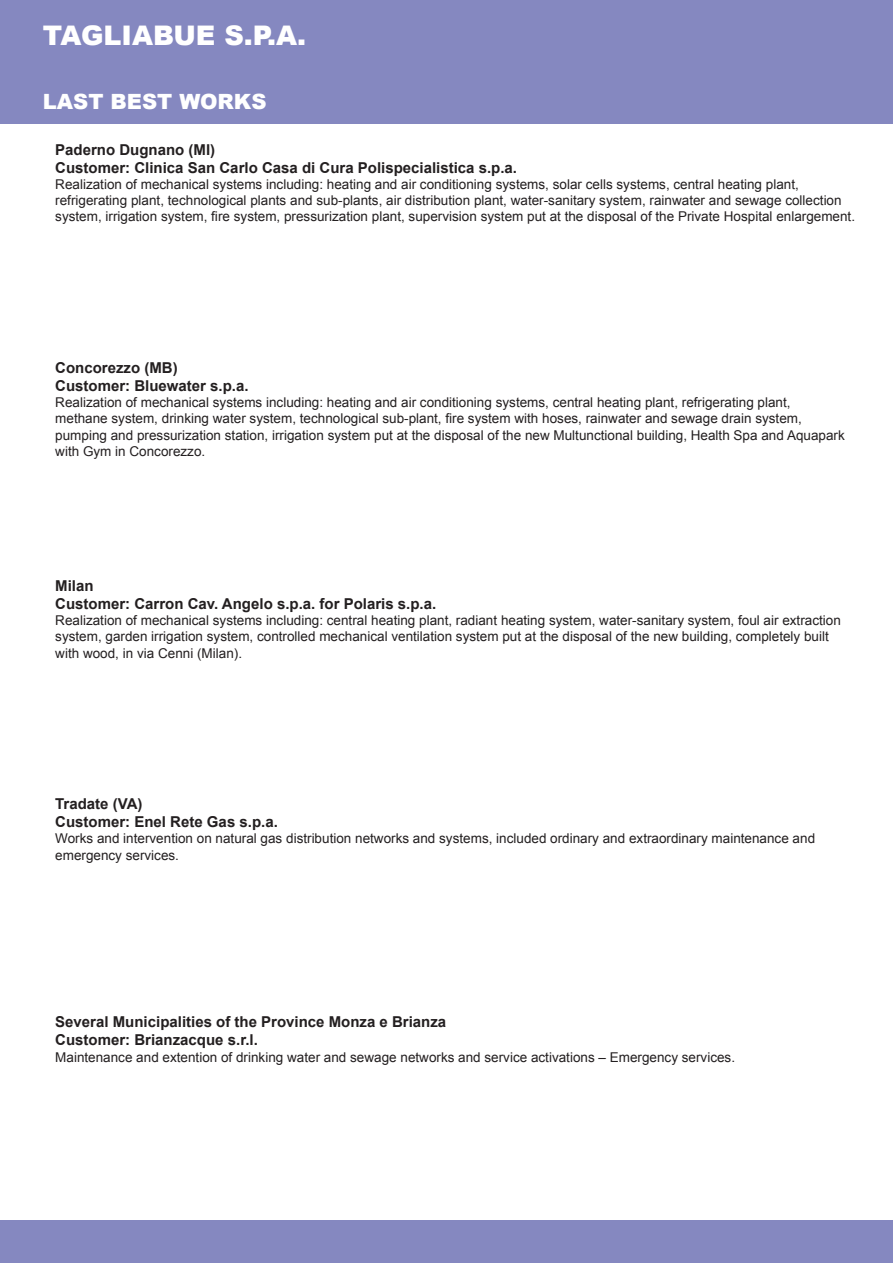
<style>
.page{position:relative;width:893px;height:1263px;background:#fff}
.page>*{position:absolute;margin:0;border:0;box-sizing:border-box;transform-origin:0 0}
.t1{font:900 27px "Arial";color:#fff}
.t2{font:900 21px "Arial";color:#fff}
.t3{font:700 15px "Arial";color:#231f20}
.t4{font:13.5px/16.2px "Arial";color:#231f20}
</style>
<div class="page">
<div style="left:0;top:1220px;width:893px;height:43px;background:#8588c0"></div>
<div style="left:0;top:0;width:893px;height:123px;background:#8588c0"></div>
<p class="t1" style="left:43px;top:16px;width:265px">TAGLIABUE S.P.A.</p>
<h2 class="t2" style="left:43px;top:86px;width:225px">LAST BEST WORKS</h2>
<p class="t3" style="left:55px;top:139px;width:162px">Paderno Dugnano (MI)</p>
<p class="t3" style="left:55px;top:157px;width:463px">Customer: Clinica San Carlo Casa di Cura Polispecialistica s.p.a.</p>
<p class="t4" style="left:55px;top:176px;width:801px">Realization of mechanical systems including: heating and air conditioning systems, solar cells systems, central heating plant, refrigerating plant, technological plants and sub-plants, air distribution plant, water-sanitary system, rainwater and sewage collection system, irrigation system, fire system, pressurization plant, supervision system put at the disposal of the Private Hospital enlargement.</p>
<p class="t3" style="left:55px;top:358px;width:124px">Concorezzo (MB)</p>
<p class="t3" style="left:55px;top:376px;width:195px">Customer: Bluewater s.p.a.</p>
<p class="t4" style="left:55px;top:394px;width:791px">Realization of mechanical systems including: heating and air conditioning systems, central heating plant, refrigerating plant, methane system, drinking water system, technological sub-plant, fire system with hoses, rainwater and sewage drain system, pumping and pressurization station, irrigation system put at the disposal of the new Multunctional building, Health Spa and Aquapark with Gym in Concorezzo.</p>
<p class="t3" style="left:55px;top:576px;width:40px">Milan</p>
<p class="t3" style="left:55px;top:594px;width:382px">Customer: Carron Cav. Angelo s.p.a. for Polaris s.p.a.</p>
<p class="t4" style="left:55px;top:612px;width:787px">Realization of mechanical systems including: central heating plant, radiant heating system, water-sanitary system, foul air extraction system, garden irrigation system, controlled mechanical ventilation system put at the disposal of the new building, completely built with wood, in via Cenni (Milan).</p>
<p class="t3" style="left:55px;top:794px;width:89px">Tradate (VA)</p>
<p class="t3" style="left:55px;top:812px;width:224px">Customer: Enel Rete Gas s.p.a.</p>
<p class="t4" style="left:55px;top:831px;width:761px">Works and intervention on natural gas distribution networks and systems, included ordinary and extraordinary maintenance and emergency services.</p>
<p class="t3" style="left:55px;top:1012px;width:392px">Several Municipalities of the Province Monza e Brianza</p>
<p class="t3" style="left:55px;top:1030px;width:204px">Customer: Brianzacque s.r.l.</p>
<p class="t4" style="left:55px;top:1049px;width:681px">Maintenance and extention of drinking water and sewage networks and service activations – Emergency services.</p>
</div>
